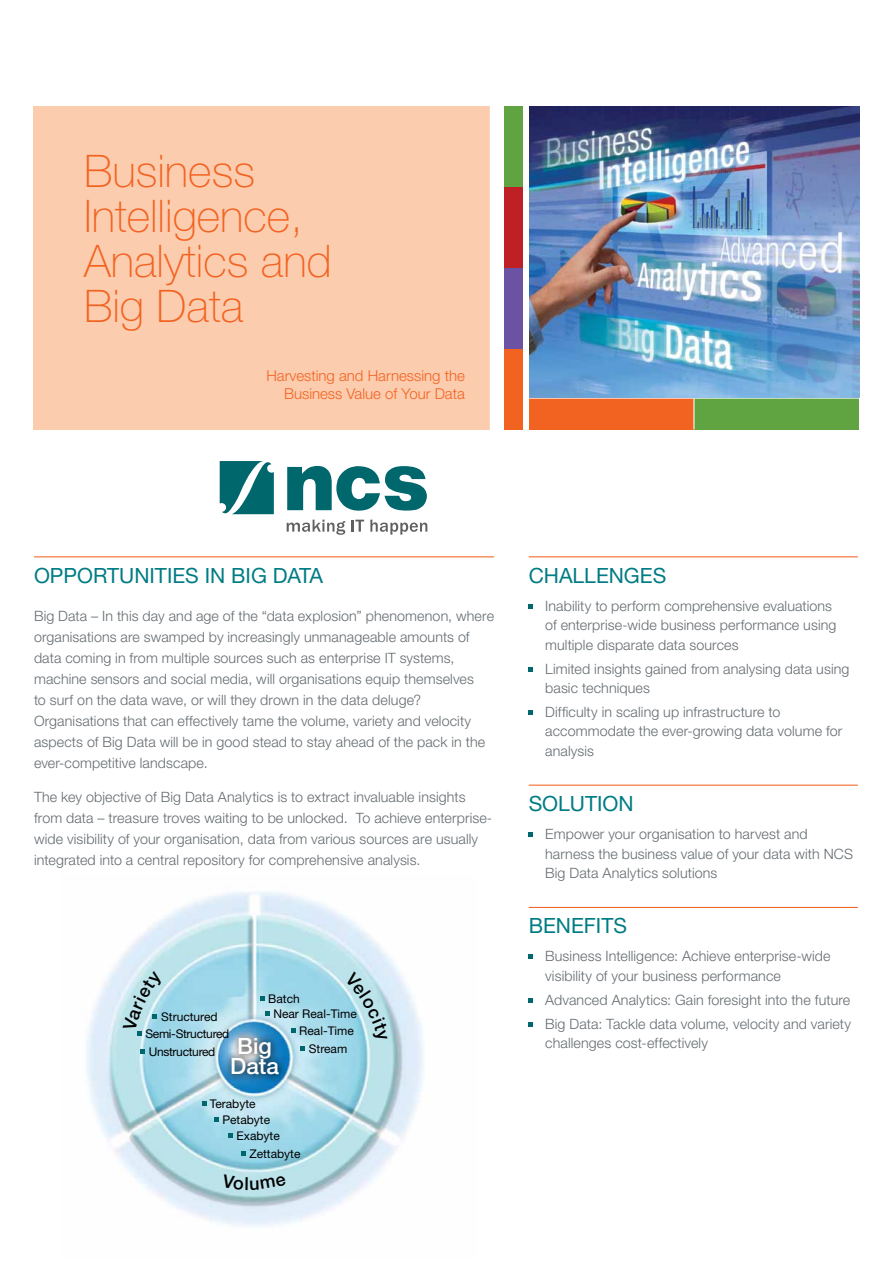
<style>
.page{position:relative;width:893px;height:1263px;background:#fff}
.page>*{position:absolute;margin:0;border:0;box-sizing:border-box;transform-origin:0 0}
.t1{font:100 45px/45px "Helvetica Neue LT Std";color:#f26322}
.t2{font:500 22.5px/20.5px "Helvetica Neue";color:#fff;text-align:center}
.t3{font:21px "Helvetica Neue LT Std";color:#007c84}
.t4{font:300 15px/18px "Helvetica Neue LT Std";color:#f26322;text-align:right}
.t5{font:300 14.25px/21px "Helvetica Neue LT Std";letter-spacing:.01em;color:#646b70}
.t6{font:12px/15.9px "Helvetica Neue";color:#000}
.t7{font:12px/17.2px "Helvetica Neue";letter-spacing:-.025em;color:#000}
</style>
<div class="page">
<img style="left:86px;top:892px;width:338px;height:335px">
<img style="left:224px;top:1030px;width:63px;height:53px">
<svg style="left:260px;top:996px;width:4px;height:4px"></svg>
<svg style="left:265px;top:1012px;width:4px;height:4px"></svg>
<svg style="left:291px;top:1028px;width:4px;height:5px"></svg>
<svg style="left:300px;top:1046px;width:5px;height:5px"></svg>
<svg style="left:214px;top:1117px;width:4px;height:5px"></svg>
<svg style="left:228px;top:1133px;width:5px;height:5px"></svg>
<svg style="left:202px;top:1101px;width:4px;height:5px"></svg>
<svg style="left:241px;top:1151px;width:4px;height:4px"></svg>
<svg style="left:140px;top:1049px;width:5px;height:4px"></svg>
<div style="left:33px;top:106px;width:461px;height:323px;background:#fcccae"></div>
<svg style="left:287px;top:466px;width:140px;height:45px"></svg>
<svg style="left:220px;top:461px;width:54px;height:53px"></svg>
<svg style="left:287px;top:520px;width:58px;height:15px"></svg>
<svg style="left:352px;top:520px;width:12px;height:12px"></svg>
<svg style="left:370px;top:520px;width:57px;height:15px"></svg>
<div style="left:490px;top:99px;width:15px;height:340px;background:#fff"></div>
<div style="left:694px;top:398px;width:165px;height:31px;background:#5fa440"></div>
<div style="left:529px;top:398px;width:165px;height:31px;background:#f26322"></div>
<hr style="left:693px;top:399px;width:1px;height:30px;background:#fff">
<div style="left:505px;top:106px;width:18px;height:81px;background:#5fa440"></div>
<div style="left:505px;top:187px;width:18px;height:81px;background:#bf2026"></div>
<div style="left:505px;top:268px;width:18px;height:81px;background:#6c52a2"></div>
<div style="left:505px;top:349px;width:18px;height:80px;background:#f26322"></div>
<hr style="left:529px;top:398px;width:330px;height:1px;background:#fff">
<img style="left:529px;top:106px;width:330px;height:291px">
<hr style="left:34px;top:556px;width:460px;height:1px;background:#f26322">
<hr style="left:529px;top:556px;width:329px;height:1px;background:#f26322">
<hr style="left:529px;top:785px;width:329px;height:1px;background:#f26322">
<hr style="left:529px;top:907px;width:329px;height:1px;background:#f26322">
<svg style="left:529px;top:604px;width:4px;height:5px"></svg>
<svg style="left:529px;top:667px;width:4px;height:4px"></svg>
<svg style="left:529px;top:710px;width:4px;height:5px"></svg>
<svg style="left:529px;top:832px;width:4px;height:5px"></svg>
<svg style="left:529px;top:955px;width:4px;height:4px"></svg>
<svg style="left:529px;top:998px;width:4px;height:4px"></svg>
<svg style="left:529px;top:1022px;width:4px;height:4px"></svg>
<svg style="left:222px;top:1174px;width:65px;height:16px"></svg>
<svg style="left:123px;top:971px;width:41px;height:65px;background:#b9e0e9"></svg>
<svg style="left:345px;top:971px;width:42px;height:71px;background:#b5dfea"></svg>
<h1 class="t1" style="left:84px;top:149px;width:249px">Business<br>Intelligence,<br>Analytics and<br>Big Data</h1>
<p class="t4" style="left:266px;top:366px;width:200px">Harvesting and Harnessing the<br>Business Value of Your Data</p>
<h3 class="t3" style="left:34px;top:563px;width:290px">OPPORTUNITIES IN BIG DATA</h3>
<p class="t5" style="left:34px;top:605px;width:462px">Big Data – In this day and age of the “data explosion” phenomenon, where organisations are swamped by increasingly unmanageable amounts of data coming in from multiple sources such as enterprise IT systems, machine sensors and social media, will organisations equip themselves<br>to surf on the data wave, or will they drown in the data deluge?<br>Organisations that can effectively tame the volume, variety and velocity aspects of Big Data will be in good stead to stay ahead of the pack in the ever-competitive landscape.</p>
<p class="t5" style="left:34px;top:786px;width:460px">The key objective of Big Data Analytics is to extract invaluable insights from data – treasure troves waiting to be unlocked. To achieve enterprise&shy;wide visibility of your organisation, data from various sources are usually integrated into a central repository for comprehensive analysis.</p>
<p class="t6" style="left:268px;top:990px;width:33px">Batch</p>
<p class="t6" style="left:273px;top:1006px;width:85px">Near Real-Time</p>
<p class="t6" style="left:299px;top:1023px;width:56px">Real-Time</p>
<p class="t6" style="left:309px;top:1040px;width:40px">Stream</p>
<p class="t7" style="left:145px;top:1008px;width:86px;text-indent:16px">Structured<br>Semi-Structured<br>Unstructured</p>
<h2 class="t2" style="left:230px;top:1035px;width:50px">Big<br>Data</h2>
<p class="t6" style="left:210px;top:1095px;width:47px">Terabyte</p>
<p class="t6" style="left:249px;top:1145px;width:53px">Zettabyte</p>
<p class="t6" style="left:236px;top:1112px;width:45px;text-indent:-14px">Petabyte<br>Exabyte</p>
<h3 class="t3" style="left:529px;top:563px;width:82px">CHALLENGES</h3>
<p class="t5" style="left:545px;top:596px;width:293px;line-height:19.5px">Inability to perform comprehensive evaluations of enterprise-wide business performance using multiple disparate data sources</p>
<p class="t5" style="left:545px;top:658px;width:306px;line-height:19.5px">Limited insights gained from analysing data using basic techniques</p>
<p class="t5" style="left:545px;top:702px;width:298px;line-height:19.5px">Difficulty in scaling up infrastructure to accommodate the ever-growing data volume for analysis</p>
<h3 class="t3" style="left:529px;top:791px;width:107px">SOLUTION</h3>
<p class="t5" style="left:545px;top:824px;width:309px;line-height:19.5px">Empower your organisation to harvest and harness the business value of your data with NCS<br>Big Data Analytics solutions</p>
<h3 class="t3" style="left:529px;top:913px;width:100px">BENEFITS</h3>
<p class="t5" style="left:545px;top:946px;width:287px;line-height:19.5px">Business Intelligence: Achieve enterprise-wide visibility of your business performance</p>
<p class="t5" style="left:545px;top:987px;width:307px;line-height:23.7px">Advanced Analytics: Gain foresight into the future<br>Big Data: Tackle data volume, velocity and variety</p>
<p class="t5" style="left:545px;top:1032px;width:164px">challenges cost-effectively</p>
</div>
